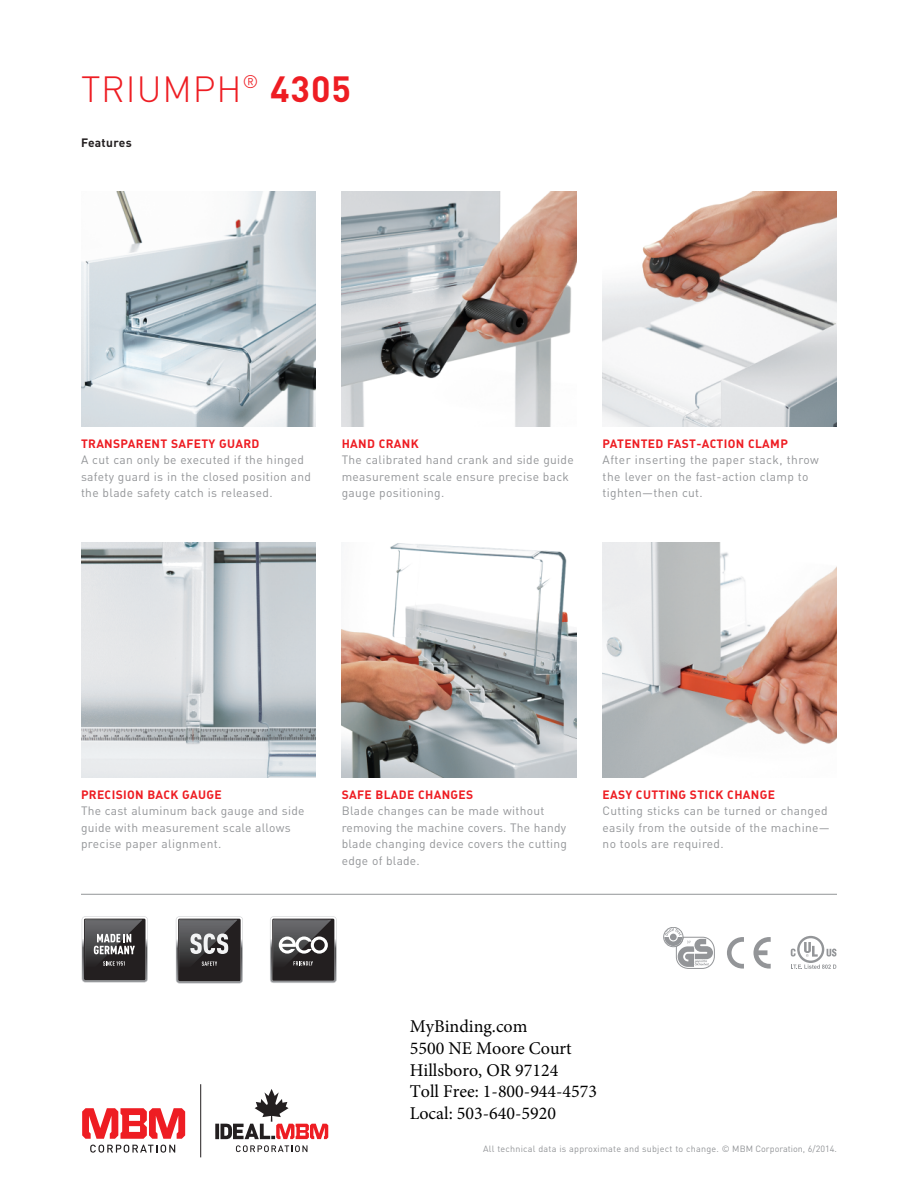
<style>
.page{position:relative;width:918px;height:1188px;background:#fff}
.page>*{position:absolute;margin:0;border:0;box-sizing:border-box;transform-origin:0 0}
.t1{font:300 36px "DIN";letter-spacing:.025em;color:#ee1d23}
.t2{font:18px/21.6px "Minion Pro";color:#000}
.t3{font:12px/16.5px "DIN";letter-spacing:.025em;color:#939598}
.t4{font:700 12px "DIN";letter-spacing:.025em;color:#ee1d23}
.t5{font:700 12px "DIN";letter-spacing:.025em;color:#231f20}
.t6{font:9px "DIN";letter-spacing:.025em;color:#939598}
.s1{font-weight:700}
</style>
<div class="page">
<svg style="left:727px;top:937px;width:17px;height:32px"></svg>
<svg style="left:753px;top:937px;width:18px;height:32px"></svg>
<svg style="left:791px;top:936px;width:45px;height:33px"></svg>
<div style="left:664px;top:927px;width:19px;height:20px;border:1px solid #939598;border-radius:50%"></div>
<svg style="left:664px;top:928px;width:51px;height:41px"></svg>
<svg style="left:90px;top:1145px;width:85px;height:8px"></svg>
<svg style="left:82px;top:1108px;width:103px;height:31px"></svg>
<svg style="left:236px;top:1145px;width:71px;height:7px"></svg>
<svg style="left:215px;top:1124px;width:4px;height:15px"></svg>
<svg style="left:220px;top:1089px;width:108px;height:50px"></svg>
<hr style="left:200px;top:1084px;width:1px;height:73px;background:#231f20">
<img style="left:81px;top:192px;width:234px;height:234px">
<img style="left:342px;top:192px;width:234px;height:234px">
<img style="left:603px;top:192px;width:234px;height:234px">
<img style="left:81px;top:543px;width:234px;height:234px">
<img style="left:342px;top:543px;width:234px;height:234px">
<img style="left:603px;top:543px;width:234px;height:234px">
<div style="left:79px;top:915px;width:73px;height:71px;background:linear-gradient(to bottom,#f7f7f7,#f7f7f7)"></div>
<svg style="left:82px;top:916px;width:66px;height:66px;background:#5c5b5c"></svg>
<svg style="left:270px;top:916px;width:67px;height:67px;background:#5f5e5f"></svg>
<svg style="left:176px;top:916px;width:67px;height:68px;background:#5e5c5d"></svg>
<hr style="left:81px;top:894px;width:756px;height:1px;background:#939598">
<h1 class="t1" style="left:81px;top:68px;width:272px">TRIUMPH<sup>®</sup> <span class="s1">4305</span></h1>
<p class="t5" style="left:81px;top:135px;width:52px">Features</p>
<p class="t4" style="left:81px;top:437px;width:180px">TRANSPARENT SAFETY GUARD</p>
<p class="t3" style="left:81px;top:452px;width:231px">A cut can only be executed if the hinged safety guard is in the closed position and the blade safety catch is released.</p>
<p class="t4" style="left:342px;top:436px;width:79px">HAND CRANK</p>
<p class="t3" style="left:342px;top:451px;width:234px">The calibrated hand crank and side guide measurement scale ensure precise back gauge positioning.</p>
<p class="t4" style="left:603px;top:436px;width:187px">PATENTED FAST-ACTION CLAMP</p>
<p class="t3" style="left:603px;top:451px;width:218px">After inserting the paper stack, throw the lever on the fast-action clamp to tighten—then cut.</p>
<p class="t4" style="left:81px;top:787px;width:142px">PRECISION BACK GAUGE</p>
<p class="t3" style="left:81px;top:802px;width:225px">The cast aluminum back gauge and side guide with measurement scale allows precise paper alignment.</p>
<p class="t4" style="left:342px;top:787px;width:133px">SAFE BLADE CHANGES</p>
<p class="t3" style="left:342px;top:802px;width:227px">Blade changes can be made without removing the machine covers. The handy blade changing device covers the cutting edge of blade.</p>
<p class="t4" style="left:603px;top:787px;width:174px">EASY CUTTING STICK CHANGE</p>
<p class="t3" style="left:603px;top:802px;width:229px">Cutting sticks can be turned or changed easily from the outside of the machine— no tools are required.</p>
<h2 class="t2" style="left:410px;top:1016px;width:189px">MyBinding.com<br>5500 NE Moore Court<br>Hillsboro, OR 97124<br>Toll Free: 1-800-944-4573<br>Local: 503-640-5920</h2>
<p class="t6" style="left:483px;top:1144px;width:355px">All technical data is approximate and subject to change. © MBM Corporation, 6/2014.</p>
</div>
